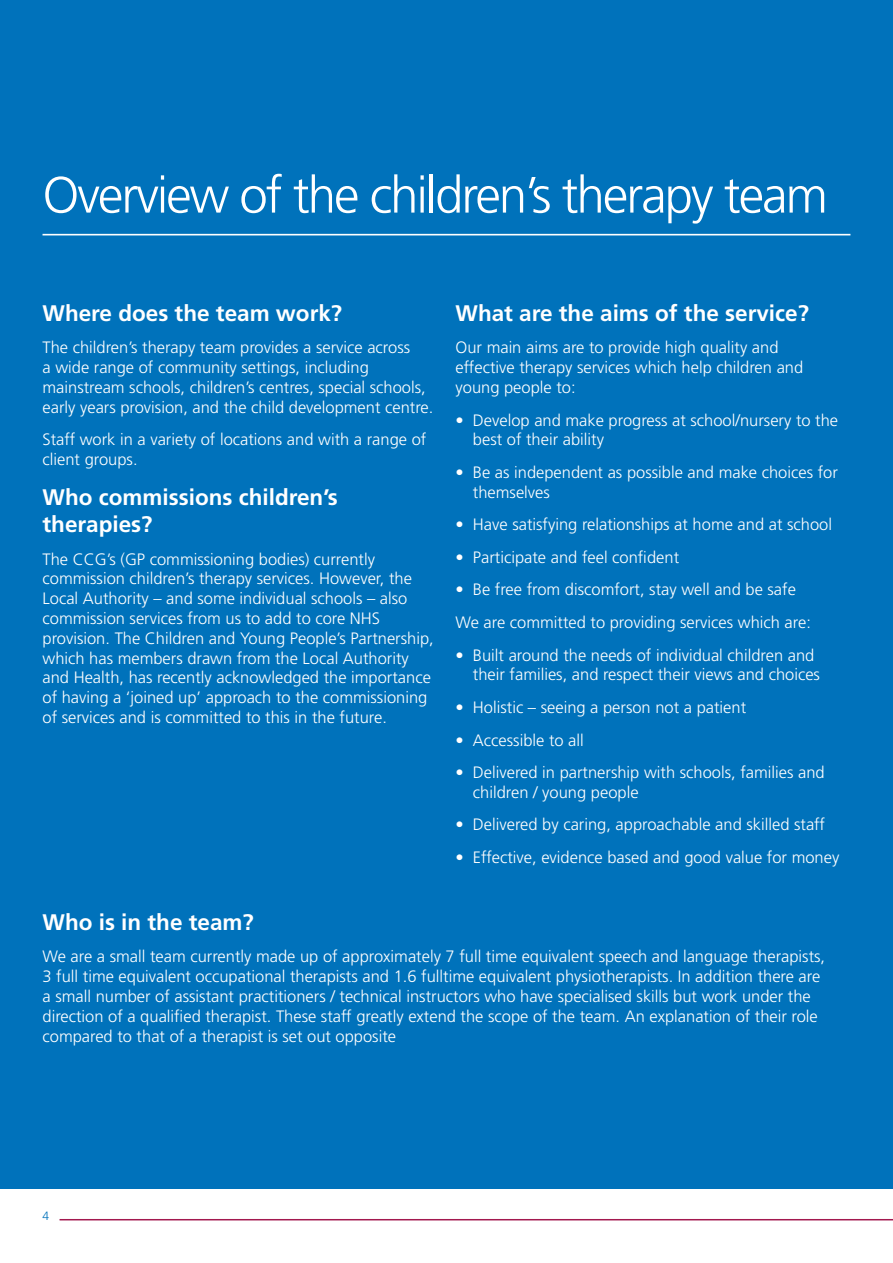
<style>
.page{position:relative;width:893px;height:1263px;background:#fff}
.page>*{position:absolute;margin:0;border:0;box-sizing:border-box;transform-origin:0 0}
.t1{font:300 51px "Frutiger LT Std";letter-spacing:-.04em;color:#fff}
.t2{font:700 22.5px/27px "Frutiger LT Std";color:#fff}
.t3{font:300 16.5px/19.8px "Frutiger LT Std";color:#fff}
.t4{font:300 12px "Frutiger LT Std";color:#0072bb}
</style>
<div class="page">
<hr style="left:60px;top:1219px;width:833px;height:1px;background:#a3194f">
<div style="left:0;top:0;width:893px;height:1188px;background:#0072bb"></div>
<hr style="left:43px;top:234px;width:807px;height:1px;background:#fff">
<h1 class="t1" style="left:43px;top:166px;width:787px">Overview of the children’s therapy team</h1>
<h2 class="t2" style="left:43px;top:300px;width:301px">Where does the team work?</h2>
<p class="t3" style="left:43px;top:338px;width:392px">The children’s therapy team provides a service across<br>a wide range of community settings, including mainstream schools, children’s centres, special schools, early years provision, and the child development centre.</p>
<p class="t3" style="left:43px;top:430px;width:385px">Staff work in a variety of locations and with a range of client groups.</p>
<h2 class="t2" style="left:43px;top:484px;width:297px">Who commissions children’s therapies?</h2>
<p class="t3" style="left:43px;top:549px;width:393px">The CCG’s (GP commissioning bodies) currently commission children’s therapy services. However, the Local Authority – and some individual schools – also commission services from us to add to core NHS provision. The Children and Young People’s Partnership, which has members drawn from the Local Authority and Health, has recently acknowledged the importance of having a ‘joined up’ approach to the commissioning of services and is committed to this in the future.</p>
<h2 class="t2" style="left:455px;top:300px;width:355px">What are the aims of the service?</h2>
<p class="t3" style="left:455px;top:338px;width:349px">Our main aims are to provide high quality and effective therapy services which help children and young people to:</p>
<p class="t3" style="left:473px;top:410px;width:367px;text-indent:-17px">• Develop and make progress at school/nursery to the best of their ability</p>
<p class="t3" style="left:473px;top:463px;width:366px;text-indent:-17px">• Be as independent as possible and make choices for themselves</p>
<p class="t3" style="left:455px;top:515px;width:378px">• Have satisfying relationships at home and at school</p>
<p class="t3" style="left:455px;top:548px;width:225px">• Participate and feel confident</p>
<p class="t3" style="left:455px;top:574px;width:357px;line-height:32.5px">• Be free from discomfort, stay well and be safe<br>We are committed to providing services which are:</p>
<p class="t3" style="left:473px;top:645px;width:349px;text-indent:-17px">• Built around the needs of individual children and their families, and respect their views and choices</p>
<p class="t3" style="left:455px;top:698px;width:292px">• Holistic – seeing a person not a patient</p>
<p class="t3" style="left:455px;top:730px;width:130px">• Accessible to all</p>
<p class="t3" style="left:473px;top:763px;width:353px;text-indent:-17px">• Delivered in partnership with schools, families and children / young people</p>
<p class="t3" style="left:455px;top:815px;width:371px">• Delivered by caring, approachable and skilled staff</p>
<p class="t3" style="left:455px;top:848px;width:385px">• Effective, evidence based and good value for money</p>
<h2 class="t2" style="left:43px;top:908px;width:213px">Who is in the team?</h2>
<p class="t3" style="left:43px;top:947px;width:784px">We are a small team currently made up of approximately 7 full time equivalent speech and language therapists, 3 full time equivalent occupational therapists and 1.6 fulltime equivalent physiotherapists. In addition there are a small number of assistant practitioners / technical instructors who have specialised skills but work under the direction of a qualified therapist. These staff greatly extend the scope of the team. An explanation of their role compared to that of a therapist is set out opposite</p>
<p class="t4" style="left:43px;top:1209px;width:8px">4</p>
</div>
